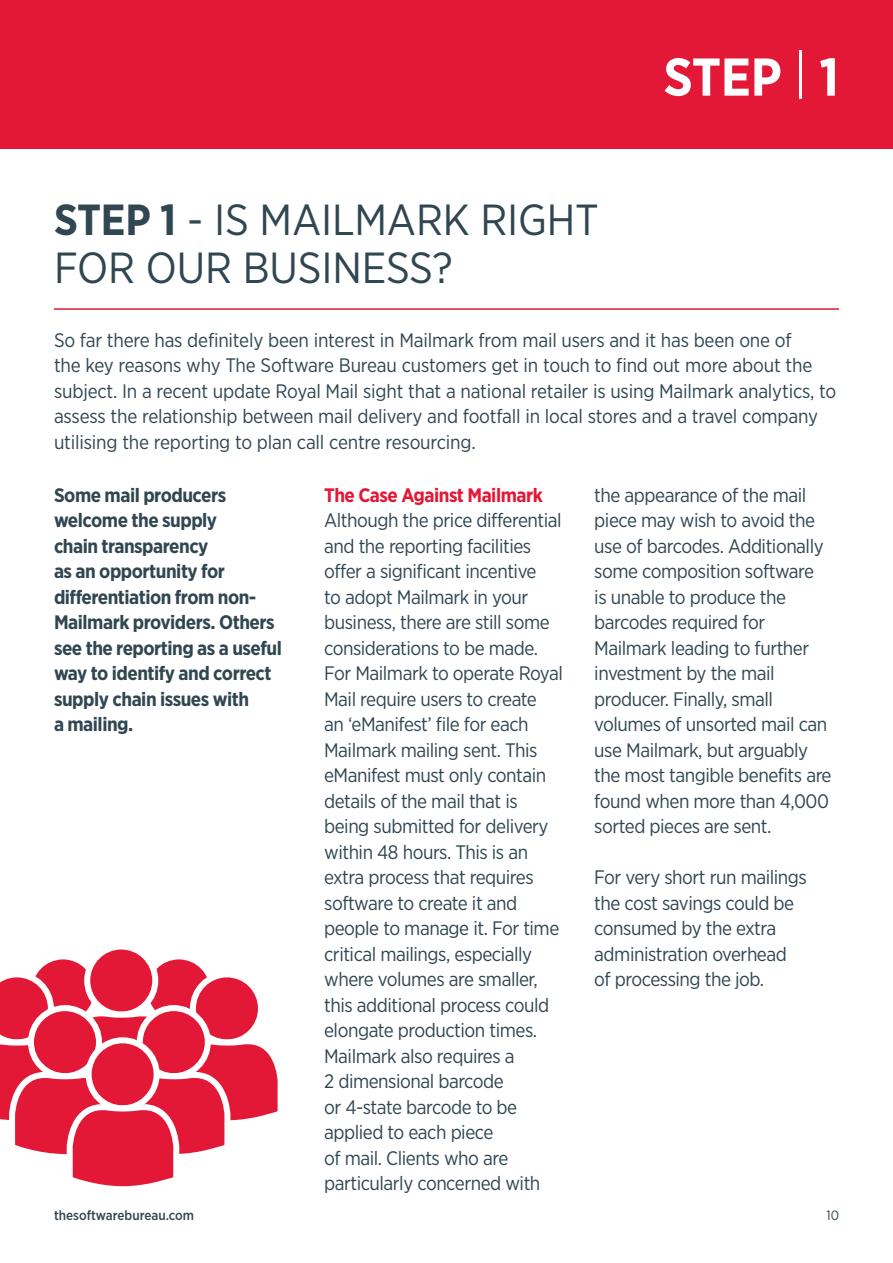
<style>
.page{position:relative;width:893px;height:1263px;background:#fff}
.page>*{position:absolute;margin:0;border:0;box-sizing:border-box;transform-origin:0 0}
.t1{font:700 53.1px "Gotham Narrow";color:#fff}
.t2{font:43.5px/48px "Gotham Narrow";letter-spacing:-.005em;color:#304651}
.t3{font:19.5px/25.5px "Gotham Narrow";letter-spacing:-.025em;color:#304651}
.t4{font:700 19.5px/25.5px "Gotham Narrow";letter-spacing:-.025em;color:#304651}
.t5{font:700 19.5px "Gotham Narrow";letter-spacing:-.025em;color:#e31837}
.t6{font:500 13.5px "Gotham Narrow";color:#304651}
.t7{font:13.5px "Gotham Narrow";color:#304651}
.s1{font-weight:700}
.s2{font-weight:300}
</style>
<div class="page">
<div style="left:0;top:0;width:893px;height:149px;background:#e31837"></div>
<hr style="left:54px;top:308px;width:785px;height:2px;background:#e31837">
<svg style="left:145px;top:956px;width:68px;height:68px"></svg>
<div style="left:142px;top:953px;width:74px;height:74px;border:6px solid #fff;border-radius:50%"></div>
<svg style="left:29px;top:956px;width:68px;height:68px"></svg>
<div style="left:26px;top:953px;width:74px;height:74px;border:6px solid #fff;border-radius:50%"></div>
<svg style="left:87px;top:946px;width:68px;height:68px"></svg>
<div style="left:84px;top:943px;width:74px;height:74px;border:6px solid #fff;border-radius:50%"></div>
<svg style="left:0;top:971px;width:278px;height:216px"></svg>
<h2 class="t2" style="left:54px;top:195px;width:546px"><span class="s1">STEP 1</span> - IS MAILMARK RIGHT<br>FOR OUR BUSINESS?</h2>
<h1 class="t1" style="left:664px;top:43px;width:177px">STEP <span class="s2">|</span> 1</h1>
<p class="t3" style="left:54px;top:327px;width:784px">So far there has definitely been interest in Mailmark from mail users and it has been one of<br>the key reasons why The Software Bureau customers get in touch to find out more about the subject. In a recent update Royal Mail sight that a national retailer is using Mailmark analytics, to assess the relationship between mail delivery and footfall in local stores and a travel company utilising the reporting to plan call centre resourcing.</p>
<p class="t4" style="left:54px;top:482px;width:229px">Some mail producers welcome the supply<br>chain transparency<br>as an opportunity for differentiation from non-<br>Mailmark providers. Others see the reporting as a useful way to identify and correct supply chain issues with<br>a mailing.</p>
<p class="t5" style="left:324px;top:482px;width:220px">The Case Against Mailmark</p>
<p class="t3" style="left:324px;top:507px;width:240px">Although the price differential and the reporting facilities offer a significant incentive<br>to adopt Mailmark in your business, there are still some considerations to be made.<br>For Mailmark to operate Royal<br>Mail require users to create<br>an ‘eManifest’ file for each<br>Mailmark mailing sent. This eManifest must only contain details of the mail that is being submitted for delivery within 48 hours. This is an extra process that requires software to create it and people to manage it. For time critical mailings, especially where volumes are smaller, this additional process could elongate production times.<br>Mailmark also requires a<br>2 dimensional barcode<br>or 4-state barcode to be applied to each piece<br>of mail. Clients who are particularly concerned with</p>
<p class="t3" style="left:594px;top:482px;width:239px">the appearance of the mail piece may wish to avoid the use of barcodes. Additionally some composition software<br>is unable to produce the barcodes required for<br>Mailmark leading to further investment by the mail producer. Finally, small volumes of unsorted mail can use Mailmark, but arguably the most tangible benefits are found when more than 4,000 sorted pieces are sent.</p>
<p class="t3" style="left:594px;top:864px;width:214px">For very short run mailings the cost savings could be consumed by the extra administration overhead of processing the job.</p>
<p class="t6" style="left:54px;top:1206px;width:142px">thesoftwarebureau.com</p>
<p class="t7" style="left:826px;top:1207px;width:14px">10</p>
</div>
